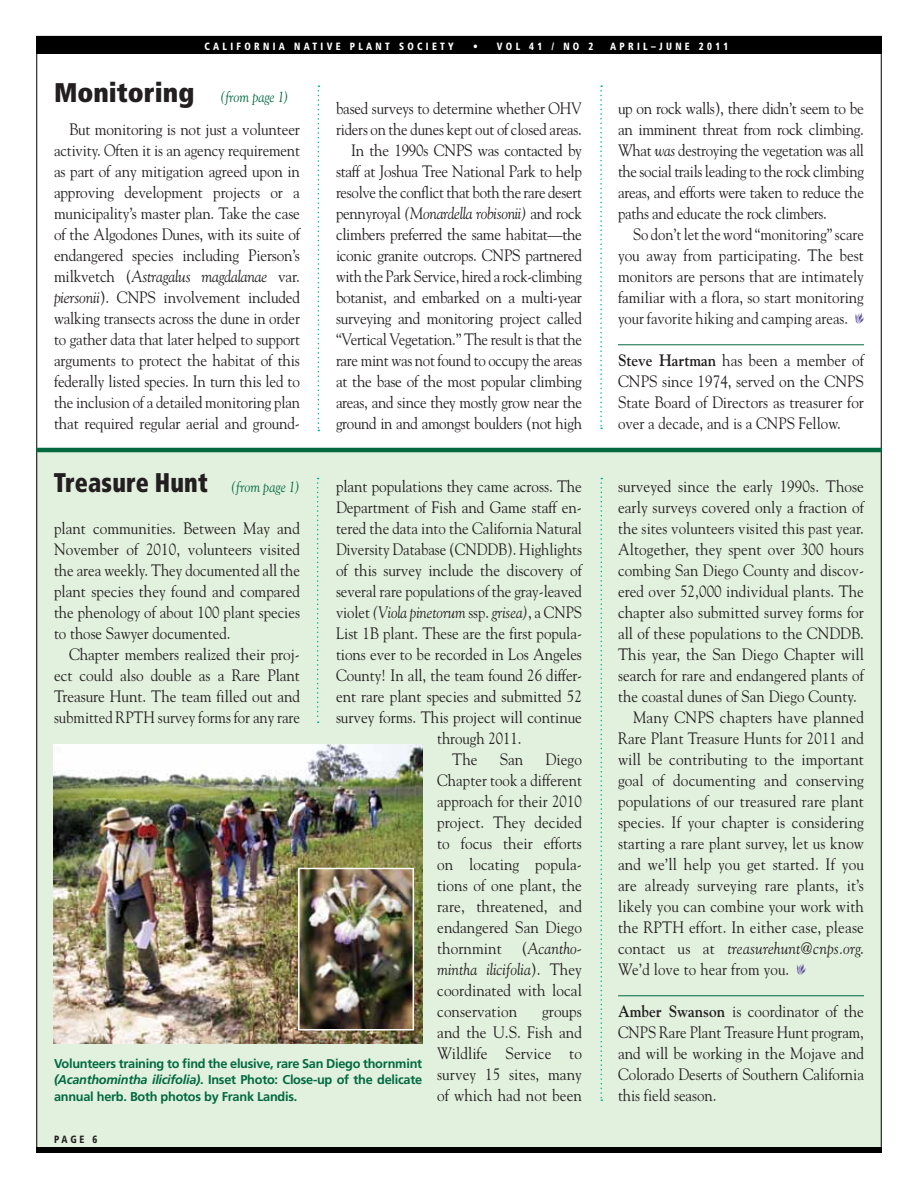
<style>
.page{position:relative;width:918px;height:1188px;background:#fff}
.page>*{position:absolute;margin:0;border:0;box-sizing:border-box;transform-origin:0 0}
.t1{font:900 condensed 27px "Frutiger";letter-spacing:.01em;color:#231f20;scale:.88 1}
.t2{font:16.5px/21px "Goudy";letter-spacing:-.005em;color:#231f20;text-align:justify;scale:.92 1}
.t3{font:16.5px/21px "Goudy";letter-spacing:-.005em;color:#231f20;text-align:right;scale:.9 1}
.t4{font:16.5px "Goudy";letter-spacing:-.005em;color:#231f20;scale:.91 1}
.t5{font:16.5px/21px "Goudy";letter-spacing:-.005em;color:#231f20;text-align:justify;scale:.88 1}
.t6{font:italic 16.5px "Goudy";letter-spacing:-.005em;color:#231f20;scale:.89 1}
.t7{font:16.5px "Goudy";letter-spacing:-.005em;color:#231f20;scale:.89 1}
.t8{font:italic 16.5px "Goudy";letter-spacing:-.005em;color:#231f20;scale:.92 1}
.t9{font:italic 15px "Goudy";letter-spacing:-.005em;color:#006940;scale:.9 1}
.t10{font:700 12.75px/16.5px "Frutiger LT Std";letter-spacing:-.02em;color:#006940;text-align:justify}
.t11{font:900 condensed 10.5px "Frutiger";letter-spacing:.35em;color:#fff;scale:.9 1}
.t12{font:900 condensed 10.5px "Frutiger";color:#231f20;scale:.9 1}
.s1{font-family:"Frutiger";font-weight:900;font-style:normal;font-stretch:condensed;font-size:27px;color:#231f20}
.s2{font-style:italic}
.s3{font-weight:700}
.s4{font-family:"Goudy";font-weight:400;font-style:italic;font-stretch:normal;font-size:15px;color:#006940}
.s5{font-style:normal}
</style>
<div class="page">
<div style="left:36px;top:452px;width:846px;height:697px;background:#e2f0de"></div>
<div style="left:36px;top:36px;width:846px;height:18px;background:#000"></div>
<div style="left:36px;top:1148px;width:846px;height:6px;background:#000"></div>
<hr style="left:618px;top:345px;width:246px;height:1px;background:#006940">
<hr style="left:618px;top:996px;width:246px;height:1px;background:#006940">
<svg style="left:317px;top:478px;width:2px;height:245px"></svg>
<svg style="left:318px;top:86px;width:1px;height:345px"></svg>
<svg style="left:600px;top:86px;width:2px;height:343px"></svg>
<svg style="left:601px;top:478px;width:1px;height:623px"></svg>
<img style="left:54px;top:744px;width:368px;height:300px">
<hr style="left:36px;top:448px;width:846px;height:4px;background:#006940">
<img style="left:301px;top:871px;width:110px;height:156px">
<div style="left:298px;top:868px;width:116px;height:162px;border:2px solid #fff"></div>
<p class="t11" style="left:204px;top:40px;width:279px">CALIFORNIA N ATIVE PLANT SOC IETY</p>
<p class="t11" style="left:473px;top:40px;width:18px">• V</p>
<p class="t11" style="left:506px;top:40px;width:99px">OL 41 / N O 2</p>
<p class="t11" style="left:610px;top:40px;width:133px">AP RIL–JUNE 2011</p>
<p class="t9" style="left:54px;top:88px;width:262px"><span class="s1">Monitoring</span> (from page 1)</p>
<p class="t2" style="left:54px;top:118px;width:269px;text-indent:15px">But monitoring is not just a volunteer activity. Often it is an agency requirement as part of any mitigation agreed upon in approving development projects or a municipality’s master plan. Take the case of the Algodones Dunes, with its suite of endangered species including Pierson’s milkvetch (<span class="s2">Astragalus magdalanae</span> var. <span class="s2">piersonii</span>). CNPS involvement included walking transects across the dune in order to gather data that later helped to support arguments to protect the habitat of this federally listed species. In turn this led to the inclusion of a detailed monitoring plan that required regular aerial and ground-</p>
<p class="t3" style="left:336px;top:97px;width:275px">based surveys to determine whether OHV riders on the dunes kept out of closed areas.<br>In the 1990s CNPS was contacted by staff at Joshua Tree National Park to help resolve the conflict that both the rare desert pennyroyal <span class="s2">(Monardella robisonii)</span> and rock climbers preferred the same habitat—the iconic granite outcrops. CNPS partnered with the Park Service, hired a rock-climbing botanist, and embarked on a multi-year surveying and monitoring project called “Vertical Vegetation.” The result is that the rare mint was not found to occupy the areas at the base of the most popular climbing areas, and since they mostly grow near the ground in and amongst boulders (not high</p>
<p class="t2" style="left:618px;top:97px;width:269px">up on rock walls), there didn’t seem to be an imminent threat from rock climbing.<br>What <span class="s2">was</span> destroying the vegetation was all the social trails leading to the rock climbing areas, and efforts were taken to reduce the paths and educate the rock climbers.</p>
<p class="t5" style="left:618px;top:223px;width:281px;text-indent:15px">So don’t let the word “monitoring” scare you away from participating. The best monitors are persons that are intimately familiar with a flora, so start monitoring your favorite hiking and camping areas.</p>
<p class="t2" style="left:618px;top:349px;width:269px"><span class="s3">Steve Hartman</span> has been a member of CNPS since 1974, served on the CNPS State Board of Directors as treasurer for over a decade, and is a CNPS Fellow.</p>
<h1 class="t1" style="left:54px;top:467px;width:281px">Treasure Hunt <span class="s4">(from page 1)</span></h1>
<p class="t4" style="left:336px;top:476px;width:272px">plant populations they came across. The</p>
<p class="t2" style="left:336px;top:496px;width:269px">Department of Fish and Game staff en-</p>
<p class="t3" style="left:336px;top:517px;width:275px">tered the data into the California Natural</p>
<p class="t7" style="left:336px;top:539px;width:278px">Diversity Database (CNDDB). Highlights</p>
<p class="t2" style="left:336px;top:559px;width:269px">of this survey include the discovery of</p>
<p class="t3" style="left:336px;top:580px;width:275px">several rare populations of the gray-leaved</p>
<p class="t6" style="left:336px;top:602px;width:278px"><span class="s5">violet</span> (Viola pinetorum <span class="s5">ssp.</span> grisea)<span class="s5">, a CNPS</span></p>
<p class="t4" style="left:336px;top:623px;width:272px">List 1B plant. These are the first popula-</p>
<p class="t4" style="left:336px;top:644px;width:272px">tions ever to be recorded in Los Angeles</p>
<p class="t3" style="left:336px;top:664px;width:275px">County! In all, the team found 26 differ-</p>
<p class="t2" style="left:336px;top:685px;width:269px">ent rare plant species and submitted 52</p>
<p class="t2" style="left:336px;top:706px;width:269px">survey forms. This project will continue</p>
<p class="t3" style="left:437px;top:727px;width:95px">through 2011.</p>
<p class="t2" style="left:452px;top:748px;width:29px">The</p>
<p class="t2" style="left:500px;top:748px;width:27px">San</p>
<p class="t2" style="left:54px;top:517px;width:269px">plant communities. Between May and November of 2010, volunteers visited the area weekly. They documented all the plant species they found and compared the phenology of about 100 plant species to those Sawyer documented.</p>
<p class="t2" style="left:54px;top:643px;width:269px;text-indent:15px">Chapter members realized their proj&shy;ect could also double as a Rare Plant Treasure Hunt. The team filled out and submitted RPTH survey forms for any rare</p>
<p class="t2" style="left:437px;top:748px;width:159px;text-indent:108px">Diego Chapter took a different approach for their 2010 project. They decided to focus their efforts on locating popula&shy;tions of one plant, the rare, threatened, and endangered San Diego thornmint (<span class="s2">Acantho&shy;mintha ilicifolia</span>). They coordinated with local conservation</p>
<p class="t2" style="left:437px;top:1000px;width:159px;text-indent:105px">groups and the U.S. Fish and Wildlife Service to survey 15 sites, many of which had not been</p>
<p class="t10" style="left:54px;top:1055px;width:370px">Volunteers training to find the elusive, rare San Diego thornmint <span class="s2">(Acanthomintha ilicifolia)</span>. Inset Photo: Close-up of the delicate annual herb. Both photos by Frank Landis.</p>
<p class="t12" style="left:54px;top:1133px;width:50px">PAGE 6</p>
<p class="t2" style="left:618px;top:475px;width:269px">surveyed since the early 1990s. Those</p>
<p class="t2" style="left:618px;top:496px;width:269px">early surveys covered only a fraction of</p>
<p class="t3" style="left:618px;top:517px;width:275px">the sites volunteers visited this past year.</p>
<p class="t2" style="left:618px;top:538px;width:269px">Altogether, they spent over 300 hours</p>
<p class="t3" style="left:618px;top:559px;width:275px">combing San Diego County and discov-</p>
<p class="t4" style="left:618px;top:581px;width:272px">ered over 52,000 individual plants. The</p>
<p class="t2" style="left:618px;top:601px;width:269px">chapter also submitted survey forms for</p>
<p class="t3" style="left:618px;top:622px;width:275px">all of these populations to the CNDDB.</p>
<p class="t2" style="left:618px;top:643px;width:269px">This year, the San Diego Chapter will</p>
<p class="t3" style="left:618px;top:664px;width:275px">search for rare and endangered plants of</p>
<p class="t3" style="left:618px;top:685px;width:267px">the coastal dunes of San Diego County.</p>
<p class="t2" style="left:633px;top:706px;width:253px">Many CNPS chapters have planned</p>
<p class="t3" style="left:618px;top:727px;width:275px">Rare Plant Treasure Hunts for 2011 and</p>
<p class="t2" style="left:618px;top:748px;width:269px">will be contributing to the important</p>
<p class="t2" style="left:618px;top:769px;width:269px">goal of documenting and conserving</p>
<p class="t2" style="left:618px;top:790px;width:269px">populations of our treasured rare plant</p>
<p class="t2" style="left:618px;top:811px;width:269px">species. If your chapter is considering</p>
<p class="t4" style="left:618px;top:833px;width:272px">starting a rare plant survey, let us know</p>
<p class="t2" style="left:618px;top:853px;width:269px">and we’ll help you get started. If you</p>
<p class="t2" style="left:618px;top:874px;width:269px">are already surveying rare plants, it’s</p>
<p class="t4" style="left:618px;top:896px;width:272px">likely you can combine your work with</p>
<p class="t2" style="left:618px;top:916px;width:269px">the RPTH effort. In either case, please</p>
<p class="t8" style="left:618px;top:938px;width:269px"><span class="s5">contact us at</span> treasurehunt@cnps.org<span class="s5">.</span></p>
<p class="t3" style="left:618px;top:958px;width:192px">We’d love to hear from you.</p>
<p class="t2" style="left:618px;top:1000px;width:269px"><span class="s3">Amber Swanson</span> is coordinator of the CNPS Rare Plant Treasure Hunt program, and will be working in the Mojave and Colorado Deserts of Southern California this field season.</p>
</div>
